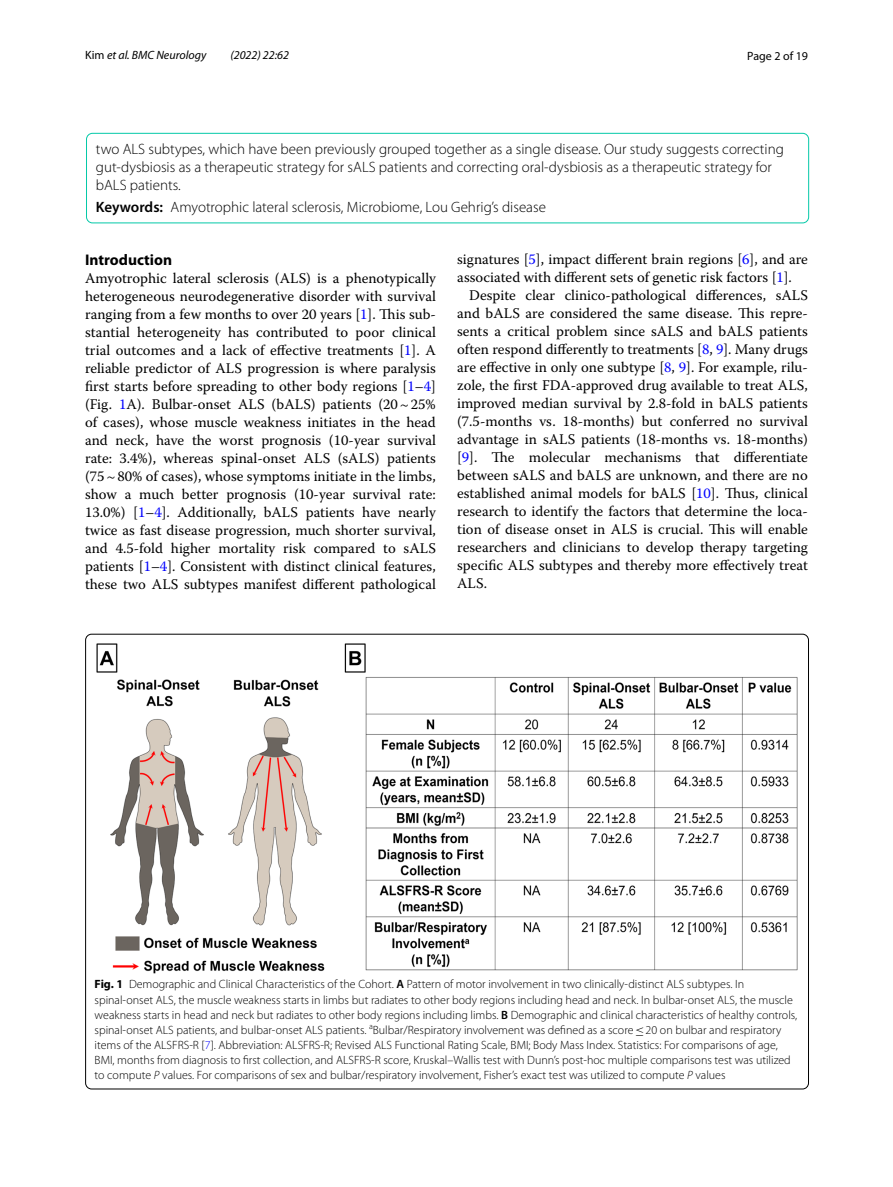
<style>
.page{position:relative;width:893px;height:1187px;background:#fff}
.page>*{position:absolute;margin:0;border:0;box-sizing:border-box;transform-origin:0 0}
.t1{font:700 15.45px "Myriad Pro";color:#000}
.t2{font:300 15px/18px "Myriad Pro";color:#000}
.t3{font:14.7px/18px "Warnock Pro";color:#000;text-align:justify}
.t4{font:300 12px/15px "Myriad Pro";color:#000}
.t5{font:italic 12px "Myriad Pro";color:#000}
.t6{font:12px "Myriad Pro";color:#000}
.s1{font-style:normal}
.s2{font-weight:600}
.s3{color:#00f}
.s4{font-weight:700}
.s5{font-family:"MTSY";font-weight:400}
.s6{font-style:italic}
</style>
<div class="page">
<div style="left:86px;top:133px;width:723px;height:90px;border:1px solid #04c9a8;border-radius:6px"></div>
<img style="left:97px;top:643px;width:700px;height:330px">
<p class="t5" style="left:85px;top:48px;width:123px"><span class="s1">Kim</span> et al. BMC Neurology</p>
<p class="t5" style="left:230px;top:48px;width:60px">(2022) 22:62</p>
<p class="t6" style="left:747px;top:48px;width:62px">Page 2 of 19</p>
<p class="t2" style="left:96px;top:140px;width:689px">two ALS subtypes, which have been previously grouped together as a single disease. Our study suggests correcting gut-dysbiosis as a therapeutic strategy for sALS patients and correcting oral-dysbiosis as a therapeutic strategy for bALS patients.</p>
<p class="t2" style="left:96px;top:199px;width:452px"><span class="s2">Keywords:</span> Amyotrophic lateral sclerosis, Microbiome, Lou Gehrig’s disease</p>
<p class="t1" style="left:85px;top:249px;width:89px">Introduction</p>
<p class="t3" style="left:85px;top:269px;width:352px">Amyotrophic lateral sclerosis (ALS) is a phenotypically heterogeneous neurodegenerative disorder with survival ranging from a few months to over 20 years [<span class="s3">1</span>]. This sub&shy;stantial heterogeneity has contributed to poor clinical trial outcomes and a lack of effective treatments [<span class="s3">1</span>]. A reliable predictor of ALS progression is where paralysis first starts before spreading to other body regions [<span class="s3">1</span>–<span class="s3">4</span>] (Fig. <span class="s3">1</span>A). Bulbar-onset ALS (bALS) patients (20~25% of cases), whose muscle weakness initiates in the head and neck, have the worst prognosis (10-year survival rate: 3.4%), whereas spinal-onset ALS (sALS) patients (75~80% of cases), whose symptoms initiate in the limbs, show a much better prognosis (10-year survival rate:<br>13.0%) [<span class="s3">1</span>–<span class="s3">4</span>]. Additionally, bALS patients have nearly twice as fast disease progression, much shorter survival, and 4.5-fold higher mortality risk compared to sALS patients [<span class="s3">1</span>–<span class="s3">4</span>]. Consistent with distinct clinical features, these two ALS subtypes manifest different pathological</p>
<p class="t3" style="left:457px;top:250px;width:352px">signatures [<span class="s3">5</span>], impact different brain regions [<span class="s3">6</span>], and are associated with different sets of genetic risk factors [<span class="s3">1</span>].</p>
<p class="t3" style="left:457px;top:286px;width:352px;text-indent:12px">Despite clear clinico-pathological differences, sALS and bALS are considered the same disease. This repre&shy;sents a critical problem since sALS and bALS patients often respond differently to treatments [<span class="s3">8</span>, <span class="s3">9</span>]. Many drugs are effective in only one subtype [<span class="s3">8</span>, <span class="s3">9</span>]. For example, rilu&shy;zole, the first FDA-approved drug available to treat ALS, improved median survival by 2.8-fold in bALS patients (7.5-months vs. 18-months) but conferred no survival advantage in sALS patients (18-months vs. 18-months) [<span class="s3">9</span>]. The molecular mechanisms that differentiate between sALS and bALS are unknown, and there are no established animal models for bALS [<span class="s3">10</span>]. Thus, clinical research to identify the factors that determine the loca&shy;tion of disease onset in ALS is crucial. This will enable researchers and clinicians to develop therapy targeting specific ALS subtypes and thereby more effectively treat ALS.</p>
<p class="t4" style="left:95px;top:977px;width:704px"><span class="s4">Fig. 1</span> Demographic and Clinical Characteristics of the Cohort. <span class="s2">A</span> Pattern of motor involvement in two clinically-distinct ALS subtypes. In spinal-onset ALS, the muscle weakness starts in limbs but radiates to other body regions including head and neck. In bulbar-onset ALS, the muscle weakness starts in head and neck but radiates to other body regions including limbs. <span class="s2">B</span> Demographic and clinical characteristics of healthy controls, spinal-onset ALS patients, and bulbar-onset ALS patients. <sup>a</sup>Bulbar/Respiratory involvement was defined as a score<span class="s5">≤</span>20 on bulbar and respiratory items of the ALSFRS-R [<span class="s3">7</span>]. Abbreviation: ALSFRS-R; Revised ALS Functional Rating Scale, BMI; Body Mass Index. Statistics: For comparisons of age, BMI, months from diagnosis to first collection, and ALSFRS-R score, Kruskal–Wallis test with Dunn’s post-hoc multiple comparisons test was utilized to compute <span class="s6">P</span> values. For comparisons of sex and bulbar/respiratory involvement, Fisher’s exact test was utilized to compute <span class="s6">P</span> values</p>
</div>
